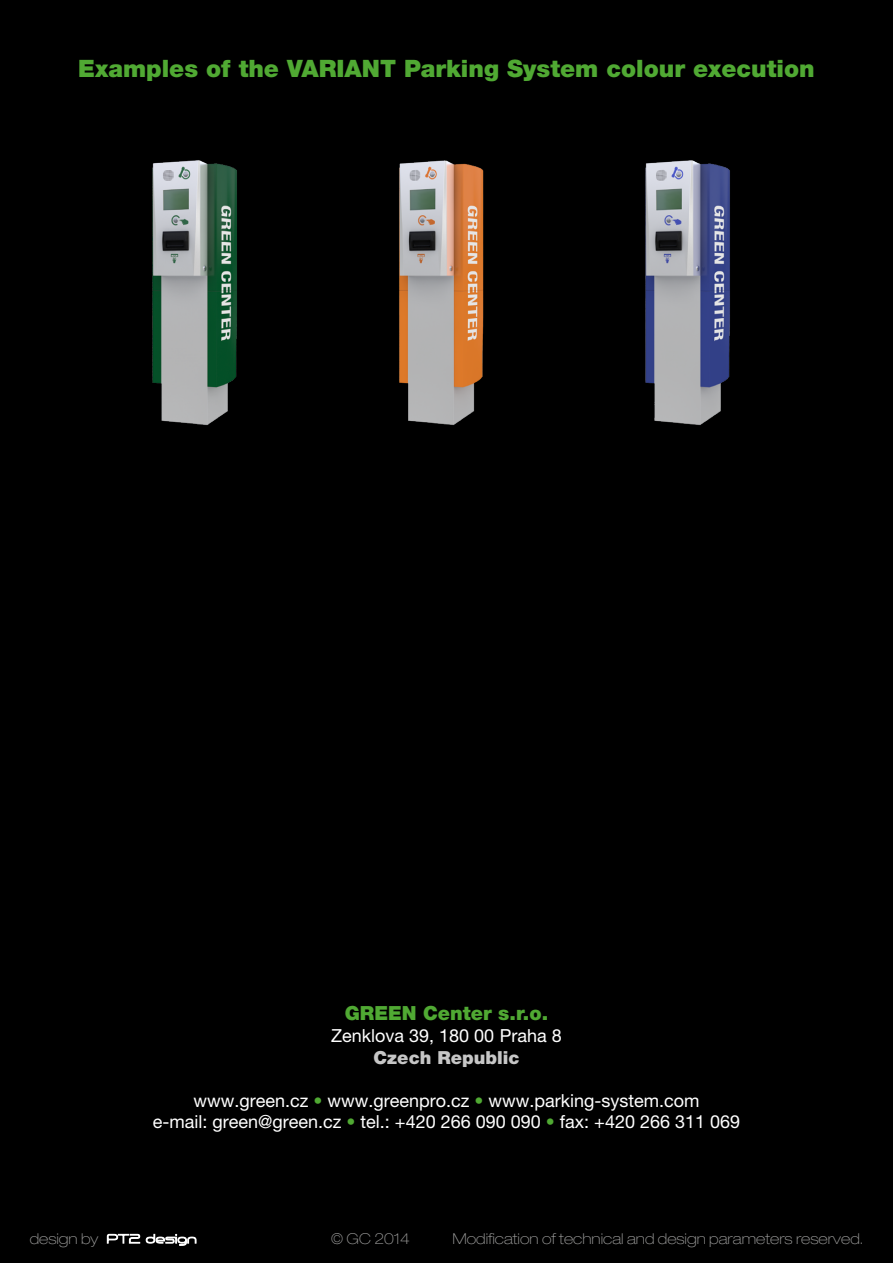
<style>
.page{position:relative;width:893px;height:1263px;background:#000}
.page>*{position:absolute;margin:0;border:0;box-sizing:border-box;transform-origin:0 0}
.t1{font:900 24px "Helvetica Neue LT Pro";color:#50a933}
.t2{font:900 19.5px "Helvetica Neue LT Pro";color:#50a933}
.t3{font:18px/21.6px "Helvetica Neue LT Pro";color:#fff;text-align:center}
.t4{font:900 18px "Helvetica Neue LT Pro";color:#c6c6c6}
.t5{font:100 expanded 15px "Helvetica Neue LT Pro";color:#9d9d9c}
.s1{color:#50a933}
</style>
<div class="page">
<svg style="left:107px;top:1234px;width:33px;height:9px"></svg>
<svg style="left:146px;top:1234px;width:50px;height:11px"></svg>
<img style="left:152px;top:160px;width:578px;height:265px">
<h1 class="t1" style="left:78px;top:54px;width:738px">Examples of the VARIANT Parking System colour execution</h1>
<p class="t2" style="left:345px;top:1002px;width:205px">GREEN Center s.r.o.</p>
<p class="t3" style="left:331px;top:1024px;width:232px">Zenklova 39, 180 00 Praha 8</p>
<p class="t4" style="left:374px;top:1046px;width:147px">Czech Republic</p>
<p class="t3" style="left:153px;top:1089px;width:589px">www.green.cz <span class="s1">•</span> www.greenpro.cz <span class="s1">•</span> www.parking-system.com<br>e-mail: green@green.cz <span class="s1">•</span> tel.: +420 266 090 090 <span class="s1">•</span> fax: +420 266 311 069</p>
<p class="t5" style="left:30px;top:1230px;width:70px">design by</p>
<p class="t5" style="left:331px;top:1230px;width:80px">© GC 2014</p>
<p class="t5" style="left:452px;top:1230px;width:412px">Modification of technical and design parameters reserved.</p>
</div>
